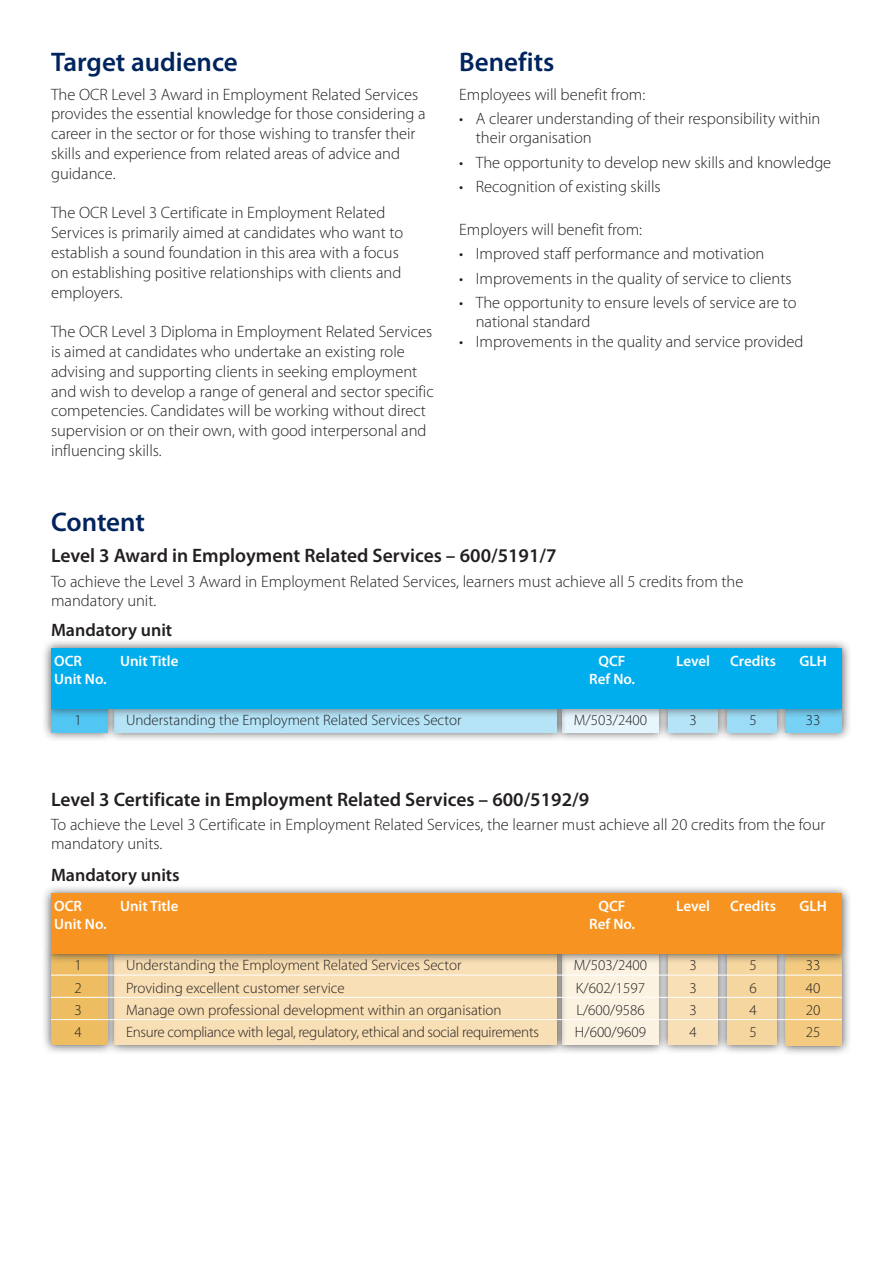
<style>
.page{position:relative;width:893px;height:1263px;background:#fff}
.page>*{position:absolute;margin:0;border:0;box-sizing:border-box;transform-origin:0 0}
.t1{font:600 27px "Myriad Pro";color:#00245e}
.t2{font:600 19.5px "Myriad Pro";color:#231f20}
.t3{font:600 18px "Myriad Pro";color:#231f20}
.t4{font:300 16.5px/19.8px "Myriad Pro";color:#231f20}
.t5{font:300 15px "Myriad Pro";color:#231f20}
.t6{font:600 15px "Myriad Pro";color:#fff}
.t7{font:300 15px "Myriad Pro";letter-spacing:-.02em;color:#231f20}
</style>
<div class="page">
<div style="left:658px;top:698px;width:70px;height:44px;background:#231f20;opacity:.75"></div>
<div style="left:668px;top:708px;width:50px;height:24px;background:#b5e4f7"></div>
<div style="left:776px;top:698px;width:76px;height:44px;background:#231f20;opacity:.75"></div>
<div style="left:786px;top:708px;width:56px;height:25px;background:#76d1f4"></div>
<div style="left:717px;top:698px;width:70px;height:44px;background:#231f20;opacity:.75"></div>
<div style="left:727px;top:708px;width:50px;height:24px;background:#9cdcf6"></div>
<div style="left:552px;top:698px;width:117px;height:44px;background:#231f20;opacity:.75"></div>
<div style="left:562px;top:708px;width:97px;height:24px;background:#e7f6fd"></div>
<div style="left:105px;top:698px;width:462px;height:44px;background:#231f20;opacity:.75"></div>
<div style="left:115px;top:708px;width:442px;height:24px;background:#b5e4f7"></div>
<div style="left:41px;top:698px;width:76px;height:44px;background:#231f20;opacity:.75"></div>
<div style="left:51px;top:708px;width:56px;height:24px;background:#52c6f3"></div>
<div style="left:41px;top:638px;width:811px;height:80px;background:#231f20;opacity:.75"></div>
<div style="left:51px;top:648px;width:791px;height:61px;background:#00aded"></div>
<div style="left:658px;top:944px;width:70px;height:110px;background:#231f20;opacity:.75"></div>
<div style="left:668px;top:954px;width:50px;height:91px;background:#f8dfb5"></div>
<div style="left:776px;top:945px;width:76px;height:110px;background:#231f20;opacity:.75"></div>
<div style="left:786px;top:955px;width:56px;height:91px;background:#f3ca80"></div>
<div style="left:717px;top:943px;width:70px;height:111px;background:#231f20;opacity:.75"></div>
<div style="left:727px;top:953px;width:50px;height:92px;background:#f5d69e"></div>
<div style="left:552px;top:943px;width:117px;height:111px;background:#231f20;opacity:.75"></div>
<div style="left:562px;top:953px;width:97px;height:92px;background:#fcf2e2"></div>
<div style="left:105px;top:943px;width:462px;height:111px;background:#231f20;opacity:.75"></div>
<div style="left:115px;top:953px;width:442px;height:92px;background:#f8dfb5"></div>
<div style="left:41px;top:943px;width:76px;height:111px;background:#231f20;opacity:.75"></div>
<div style="left:51px;top:953px;width:56px;height:92px;background:#eebd61"></div>
<div style="left:41px;top:884px;width:811px;height:80px;background:#231f20;opacity:.75"></div>
<div style="left:51px;top:893px;width:791px;height:61px;background:#f79320"></div>
<hr style="left:51px;top:975px;width:791px;height:1px;background:#fff">
<hr style="left:51px;top:997px;width:791px;height:1px;background:#fff">
<hr style="left:51px;top:1019px;width:791px;height:1px;background:#fff">
<h1 class="t1" style="left:51px;top:45px;width:188px">Target audience</h1>
<p class="t4" style="left:51px;top:84px;width:376px">The OCR Level 3 Award in Employment Related Services provides the essential knowledge for those considering a career in the sector or for those wishing to transfer their skills and experience from related areas of advice and guidance.</p>
<p class="t4" style="left:51px;top:203px;width:354px">The OCR Level 3 Certificate in Employment Related Services is primarily aimed at candidates who want to establish a sound foundation in this area with a focus on establishing positive relationships with clients and employers.</p>
<p class="t4" style="left:51px;top:322px;width:384px">The OCR Level 3 Diploma in Employment Related Services is aimed at candidates who undertake an existing role advising and supporting clients in seeking employment and wish to develop a range of general and sector specific competencies. Candidates will be working without direct supervision or on their own, with good interpersonal and influencing skills.</p>
<h1 class="t1" style="left:459px;top:45px;width:97px">Benefits</h1>
<p class="t4" style="left:459px;top:84px;width:188px">Employees will benefit from:</p>
<p class="t4" style="left:476px;top:109px;width:346px;text-indent:-16px">• A clearer understanding of their responsibility within their organisation</p>
<p class="t4" style="left:459px;top:152px;width:374px">• The opportunity to develop new skills and knowledge</p>
<p class="t4" style="left:459px;top:176px;width:203px">• Recognition of existing skills</p>
<p class="t4" style="left:459px;top:220px;width:184px">Employers will benefit from:</p>
<p class="t4" style="left:459px;top:244px;width:307px">• Improved staff performance and motivation</p>
<p class="t4" style="left:459px;top:268px;width:334px">• Improvements in the quality of service to clients</p>
<p class="t4" style="left:476px;top:292px;width:322px;text-indent:-16px">• The opportunity to ensure levels of service are to national standard</p>
<p class="t4" style="left:459px;top:332px;width:346px">• Improvements in the quality and service provided</p>
<h1 class="t1" style="left:51px;top:504px;width:96px">Content</h1>
<p class="t2" style="left:51px;top:543px;width:507px">Level 3 Award in Employment Related Services – 600/5191/7</p>
<p class="t4" style="left:51px;top:571px;width:694px">To achieve the Level 3 Award in Employment Related Services, learners must achieve all 5 credits from the mandatory unit.</p>
<p class="t3" style="left:51px;top:618px;width:123px">Mandatory unit</p>
<p class="t6" style="left:54px;top:651px;width:29px">OCR</p>
<p class="t6" style="left:120px;top:651px;width:60px">Unit Title</p>
<p class="t6" style="left:599px;top:651px;width:29px">QCF</p>
<p class="t6" style="left:676px;top:651px;width:35px">Level</p>
<p class="t6" style="left:730px;top:651px;width:47px">Credits</p>
<p class="t6" style="left:799px;top:651px;width:29px">GLH</p>
<p class="t6" style="left:54px;top:669px;width:54px">Unit No.</p>
<p class="t6" style="left:589px;top:669px;width:47px">Ref No.</p>
<p class="t5" style="left:74px;top:712px;width:9px">1</p>
<p class="t5" style="left:126px;top:712px;width:337px">Understanding the Employment Related Services Sector</p>
<p class="t5" style="left:574px;top:712px;width:75px">M/503/2400</p>
<p class="t5" style="left:689px;top:712px;width:9px">3</p>
<p class="t5" style="left:749px;top:712px;width:9px">5</p>
<p class="t5" style="left:806px;top:712px;width:16px">33</p>
<p class="t2" style="left:51px;top:787px;width:540px">Level 3 Certificate in Employment Related Services – 600/5192/9</p>
<p class="t4" style="left:51px;top:814px;width:776px">To achieve the Level 3 Certificate in Employment Related Services, the learner must achieve all 20 credits from the four mandatory units.</p>
<p class="t3" style="left:51px;top:863px;width:130px">Mandatory units</p>
<p class="t6" style="left:54px;top:896px;width:29px">OCR</p>
<p class="t6" style="left:120px;top:896px;width:60px">Unit Title</p>
<p class="t6" style="left:599px;top:896px;width:29px">QCF</p>
<p class="t6" style="left:676px;top:896px;width:35px">Level</p>
<p class="t6" style="left:730px;top:896px;width:47px">Credits</p>
<p class="t6" style="left:799px;top:896px;width:29px">GLH</p>
<p class="t6" style="left:54px;top:914px;width:54px">Unit No.</p>
<p class="t6" style="left:589px;top:914px;width:47px">Ref No.</p>
<p class="t5" style="left:74px;top:957px;width:9px">1</p>
<p class="t5" style="left:126px;top:957px;width:337px">Understanding the Employment Related Services Sector</p>
<p class="t5" style="left:574px;top:957px;width:75px">M/503/2400</p>
<p class="t5" style="left:689px;top:957px;width:9px">3</p>
<p class="t5" style="left:749px;top:957px;width:9px">5</p>
<p class="t5" style="left:806px;top:957px;width:16px">33</p>
<p class="t5" style="left:74px;top:979px;width:9px">2</p>
<p class="t5" style="left:126px;top:979px;width:220px">Providing excellent customer service</p>
<p class="t5" style="left:576px;top:979px;width:71px">K/602/1597</p>
<p class="t5" style="left:689px;top:979px;width:9px">3</p>
<p class="t5" style="left:749px;top:979px;width:9px">6</p>
<p class="t5" style="left:806px;top:979px;width:16px">40</p>
<p class="t5" style="left:74px;top:1002px;width:9px">3</p>
<p class="t5" style="left:126px;top:1002px;width:377px">Manage own professional development within an organisation</p>
<p class="t5" style="left:576px;top:1002px;width:70px">L/600/9586</p>
<p class="t5" style="left:689px;top:1002px;width:9px">3</p>
<p class="t5" style="left:749px;top:1002px;width:9px">4</p>
<p class="t5" style="left:806px;top:1002px;width:16px">20</p>
<p class="t5" style="left:74px;top:1024px;width:9px">4</p>
<p class="t7" style="left:126px;top:1024px;width:414px">Ensure compliance with legal, regulatory, ethical and social requirements</p>
<p class="t5" style="left:575px;top:1024px;width:73px">H/600/9609</p>
<p class="t5" style="left:689px;top:1024px;width:9px">4</p>
<p class="t5" style="left:749px;top:1024px;width:9px">5</p>
<p class="t5" style="left:806px;top:1024px;width:16px">25</p>
</div>
